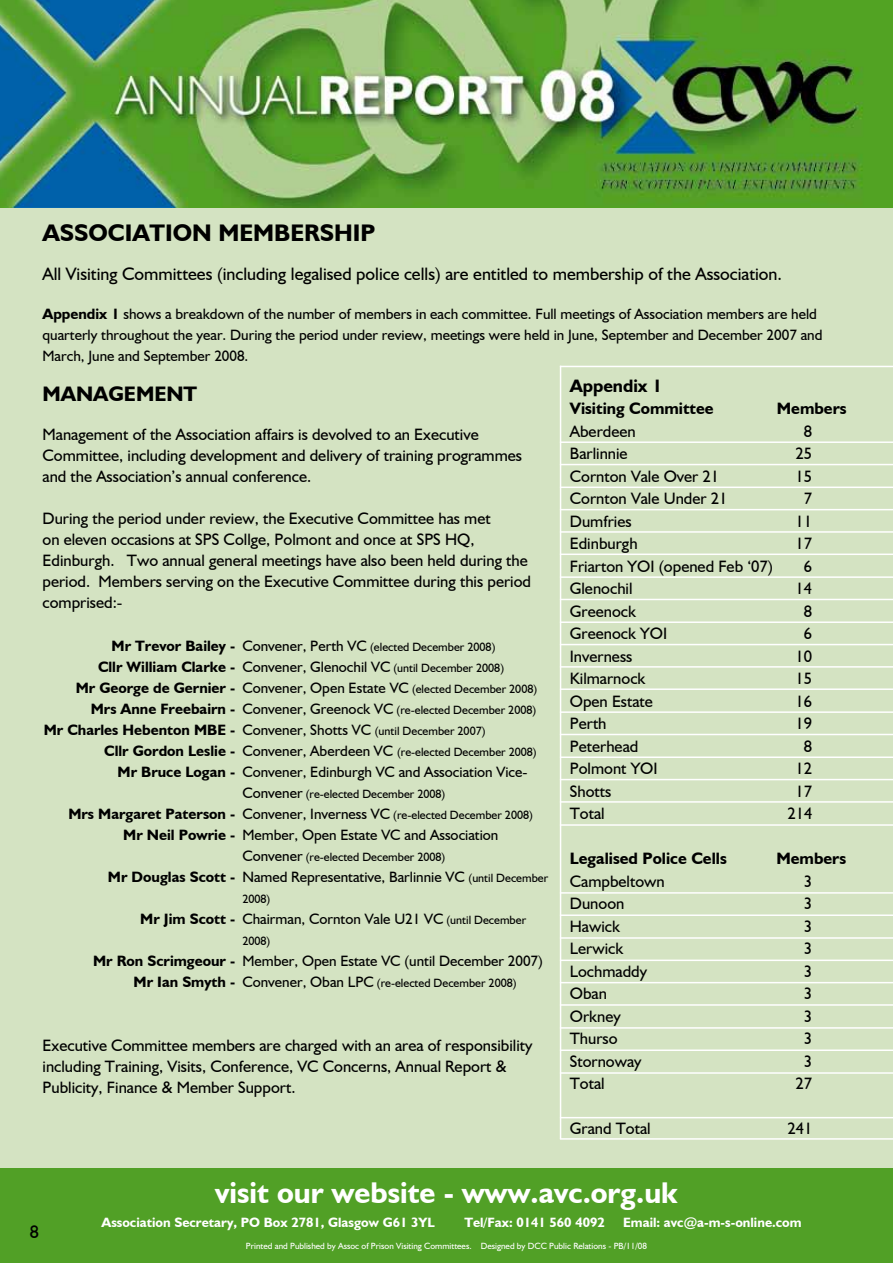
<style>
.page{position:relative;width:893px;height:1263px;background:#fff}
.page>*{position:absolute;margin:0;border:0;box-sizing:border-box;transform-origin:0 0}
.t1{font:700 30px "Humanist 521 BT";color:#fff}
.t2{font:700 24px "Humanist 521 BT";color:#000}
.t3{font:700 21px "Humanist 521 BT";color:#000}
.t4{font:18px "Humanist 521 BT";color:#000}
.t5{font:700 18px "Humanist 521 BT";color:#000}
.t6{font:16.5px/21px "Humanist 521 BT";color:#000}
.t7{font:700 16.5px "Humanist 521 BT";color:#000}
.t8{font:15px/21px "Humanist 521 BT";color:#000}
.t9{font:700 15px/21px "Humanist 521 BT";color:#000;text-align:right}
.t10{font:700 13.5px "Humanist 521 BT";color:#fff}
.t11{font:12px/21px "Humanist 521 BT";color:#000}
.t12{font:9px "Humanist 521 BT";color:#fff}
.s1{font-weight:700}
.s2{font-size:15px}
.s3{font-size:12px}
</style>
<div class="page">
<div style="left:0;top:193px;width:893px;height:1070px;background:#d4e3c2"></div>
<div style="left:0;top:1168px;width:893px;height:95px;background:#51a026"></div>
<hr style="left:560px;top:366px;width:1px;height:773px;background:#fff">
<hr style="left:560px;top:441px;width:333px;height:2px;background:#fff">
<hr style="left:560px;top:464px;width:333px;height:1px;background:#fff">
<hr style="left:560px;top:486px;width:333px;height:2px;background:#fff">
<hr style="left:560px;top:509px;width:333px;height:1px;background:#fff">
<hr style="left:560px;top:531px;width:333px;height:2px;background:#fff">
<hr style="left:560px;top:553px;width:333px;height:2px;background:#fff">
<hr style="left:560px;top:576px;width:333px;height:2px;background:#fff">
<hr style="left:560px;top:599px;width:333px;height:1px;background:#fff">
<hr style="left:560px;top:621px;width:333px;height:2px;background:#fff">
<hr style="left:560px;top:644px;width:333px;height:1px;background:#fff">
<hr style="left:560px;top:666px;width:333px;height:2px;background:#fff">
<hr style="left:560px;top:688px;width:333px;height:2px;background:#fff">
<hr style="left:560px;top:711px;width:333px;height:2px;background:#fff">
<hr style="left:560px;top:734px;width:333px;height:1px;background:#fff">
<hr style="left:560px;top:756px;width:333px;height:2px;background:#fff">
<hr style="left:560px;top:779px;width:333px;height:1px;background:#fff">
<hr style="left:560px;top:801px;width:333px;height:2px;background:#fff">
<hr style="left:560px;top:824px;width:333px;height:2px;background:#fff">
<hr style="left:560px;top:892px;width:333px;height:2px;background:#fff">
<hr style="left:560px;top:914px;width:333px;height:2px;background:#fff">
<hr style="left:560px;top:937px;width:333px;height:2px;background:#fff">
<hr style="left:560px;top:959px;width:333px;height:2px;background:#fff">
<hr style="left:560px;top:982px;width:333px;height:1px;background:#fff">
<hr style="left:560px;top:1004px;width:333px;height:2px;background:#fff">
<hr style="left:560px;top:1027px;width:333px;height:2px;background:#fff">
<hr style="left:560px;top:1049px;width:333px;height:2px;background:#fff">
<hr style="left:560px;top:1072px;width:333px;height:2px;background:#fff">
<hr style="left:560px;top:1117px;width:333px;height:1px;background:#fff">
<hr style="left:560px;top:1138px;width:333px;height:2px;background:#fff">
<hr style="left:560px;top:366px;width:333px;height:1px;background:#fff">
<img style="left:0;top:0;width:893px;height:207px">
<h2 class="t2" style="left:43px;top:218px;width:334px">ASSOCIATION MEMBERSHIP</h2>
<p class="t4" style="left:43px;top:263px;width:741px">All Visiting Committees (including legalised police cells) are entitled to membership of the Association.</p>
<p class="t8" style="left:43px;top:303px;width:781px"><span class="s1">Appendix 1</span> shows a breakdown of the number of members in each committee. Full meetings of Association members are held quarterly throughout the year. During the period under review, meetings were held in June, September and December 2007 and<br>March, June and September 2008.</p>
<p class="t3" style="left:43px;top:381px;width:156px">MANAGEMENT</p>
<p class="t6" style="left:43px;top:423px;width:481px">Management of the Association affairs is devolved to an Executive<br>Committee, including development and delivery of training programmes and the Association’s annual conference.</p>
<p class="t6" style="left:43px;top:507px;width:490px">During the period under review, the Executive Committee has met<br>on eleven occasions at SPS Collge, Polmont and once at SPS HQ, Edinburgh. Two annual general meetings have also been held during the period. Members serving on the Executive Committee during this period comprised:-</p>
<p class="t5" style="left:570px;top:374px;width:94px">Appendix 1</p>
<p class="t7" style="left:570px;top:398px;width:145px">Visiting Committee</p>
<p class="t7" style="left:777px;top:398px;width:71px">Members</p>
<p class="t6" style="left:570px;top:420px;width:67px">Aberdeen</p>
<p class="t6" style="left:804px;top:420px;width:10px">8</p>
<p class="t6" style="left:570px;top:443px;width:59px">Barlinnie</p>
<p class="t6" style="left:796px;top:443px;width:18px">25</p>
<p class="t6" style="left:570px;top:465px;width:151px">Cornton Vale Over 21</p>
<p class="t6" style="left:796px;top:465px;width:18px">15</p>
<p class="t6" style="left:570px;top:488px;width:159px">Cornton Vale Under 21</p>
<p class="t6" style="left:804px;top:488px;width:10px">7</p>
<p class="t6" style="left:570px;top:510px;width:63px">Dumfries</p>
<p class="t6" style="left:796px;top:510px;width:18px">11</p>
<p class="t6" style="left:570px;top:533px;width:69px">Edinburgh</p>
<p class="t6" style="left:796px;top:533px;width:18px">17</p>
<p class="t6" style="left:570px;top:555px;width:205px">Friarton YOI (opened Feb ‘07)</p>
<p class="t6" style="left:804px;top:555px;width:10px">6</p>
<p class="t6" style="left:570px;top:578px;width:64px">Glenochil</p>
<p class="t6" style="left:796px;top:578px;width:18px">14</p>
<p class="t6" style="left:570px;top:600px;width:68px">Greenock</p>
<p class="t6" style="left:804px;top:600px;width:10px">8</p>
<p class="t6" style="left:570px;top:623px;width:99px">Greenock YOI</p>
<p class="t6" style="left:804px;top:623px;width:10px">6</p>
<p class="t6" style="left:570px;top:645px;width:64px">Inverness</p>
<p class="t6" style="left:796px;top:645px;width:18px">10</p>
<p class="t6" style="left:570px;top:668px;width:77px">Kilmarnock</p>
<p class="t6" style="left:796px;top:668px;width:18px">15</p>
<p class="t6" style="left:570px;top:690px;width:85px">Open Estate</p>
<p class="t6" style="left:796px;top:690px;width:18px">16</p>
<p class="t6" style="left:570px;top:713px;width:38px">Perth</p>
<p class="t6" style="left:796px;top:713px;width:18px">19</p>
<p class="t6" style="left:570px;top:735px;width:70px">Peterhead</p>
<p class="t6" style="left:804px;top:735px;width:10px">8</p>
<p class="t6" style="left:570px;top:758px;width:89px">Polmont YOI</p>
<p class="t6" style="left:796px;top:758px;width:18px">12</p>
<p class="t6" style="left:570px;top:780px;width:43px">Shotts</p>
<p class="t6" style="left:796px;top:780px;width:18px">17</p>
<p class="t6" style="left:570px;top:803px;width:36px">Total</p>
<p class="t6" style="left:787px;top:803px;width:26px">214</p>
<p class="t7" style="left:570px;top:848px;width:158px">Legalised Police Cells</p>
<p class="t7" style="left:776px;top:848px;width:71px">Members</p>
<p class="t6" style="left:570px;top:870px;width:97px">Campbeltown</p>
<p class="t6" style="left:804px;top:870px;width:10px">3</p>
<p class="t6" style="left:570px;top:893px;width:56px">Dunoon</p>
<p class="t6" style="left:804px;top:893px;width:10px">3</p>
<p class="t6" style="left:570px;top:915px;width:52px">Hawick</p>
<p class="t6" style="left:804px;top:915px;width:10px">3</p>
<p class="t6" style="left:570px;top:938px;width:55px">Lerwick</p>
<p class="t6" style="left:804px;top:938px;width:10px">3</p>
<p class="t6" style="left:570px;top:960px;width:79px">Lochmaddy</p>
<p class="t6" style="left:804px;top:960px;width:10px">3</p>
<p class="t6" style="left:570px;top:983px;width:39px">Oban</p>
<p class="t6" style="left:804px;top:983px;width:10px">3</p>
<p class="t6" style="left:570px;top:1005px;width:52px">Orkney</p>
<p class="t6" style="left:804px;top:1005px;width:10px">3</p>
<p class="t6" style="left:570px;top:1028px;width:49px">Thurso</p>
<p class="t6" style="left:804px;top:1028px;width:10px">3</p>
<p class="t6" style="left:570px;top:1050px;width:73px">Stornoway</p>
<p class="t6" style="left:804px;top:1050px;width:10px">3</p>
<p class="t6" style="left:570px;top:1073px;width:36px">Total</p>
<p class="t6" style="left:796px;top:1073px;width:18px">27</p>
<p class="t6" style="left:570px;top:1118px;width:82px">Grand Total</p>
<p class="t6" style="left:787px;top:1118px;width:26px">241</p>
<p class="t11" style="left:242px;top:636px;width:255px"><span class="s2">Convener, Perth VC</span> (elected December 2008)</p>
<p class="t8" style="left:242px;top:656px;width:296px">Convener, Glenochil VC <span class="s3">(until December 2008)<br></span>Convener, Open Estate VC <span class="s3">(elected December 2008)</span></p>
<p class="t11" style="left:242px;top:699px;width:296px"><span class="s2">Convener, Greenock VC</span> (re-elected December 2008)<br><span class="s2">Convener, Shotts VC</span> (until December 2007)<br><span class="s2">Convener, Aberdeen VC</span> (re-elected December 2008)</p>
<p class="t8" style="left:242px;top:761px;width:287px">Convener, Edinburgh VC and Association Vice-</p>
<p class="t11" style="left:242px;top:783px;width:292px"><span class="s2">Convener</span> (re-elected December 2008)<br><span class="s2">Convener, Inverness VC</span> (re-elected December 2008)</p>
<p class="t8" style="left:242px;top:824px;width:258px">Member, Open Estate VC and Association</p>
<p class="t11" style="left:242px;top:846px;width:205px"><span class="s2">Convener</span> (re-elected December 2008)</p>
<p class="t8" style="left:242px;top:866px;width:307px">Named Representative, Barlinnie VC <span class="s3">(until December</span></p>
<p class="t11" style="left:242px;top:888px;width:30px">2008)</p>
<p class="t8" style="left:242px;top:908px;width:285px">Chairman, Cornton Vale U21 VC <span class="s3">(until December</span></p>
<p class="t11" style="left:242px;top:930px;width:30px">2008)</p>
<p class="t8" style="left:242px;top:950px;width:302px">Member, Open Estate VC (until December 2007)</p>
<p class="t11" style="left:242px;top:972px;width:276px"><span class="s2">Convener, Oban LPC</span> (re-elected December 2008)</p>
<p class="t9" style="left:44px;top:635px;width:193px">Mr Trevor Bailey -<br>Cllr William Clarke -<br>Mr George de Gernier -<br>Mrs Anne Freebairn -<br>Mr Charles Hebenton MBE -<br>Cllr Gordon Leslie -<br>Mr Bruce Logan -</p>
<p class="t9" style="left:68px;top:803px;width:168px">Mrs Margaret Paterson -<br>Mr Neil Powrie -</p>
<p class="t9" style="left:108px;top:866px;width:129px">Mr Douglas Scott -</p>
<p class="t9" style="left:140px;top:908px;width:97px">Mr Jim Scott -</p>
<p class="t9" style="left:93px;top:950px;width:144px">Mr Ron Scrimgeour -<br>Mr Ian Smyth -</p>
<p class="t6" style="left:43px;top:1034px;width:491px">Executive Committee members are charged with an area of responsibility including Training, Visits, Conference, VC Concerns, Annual Report &amp;<br>Publicity, Finance &amp; Member Support.</p>
<p class="t4" style="left:30px;top:1220px;width:11px">8</p>
<h1 class="t1" style="left:215px;top:1174px;width:464px">visit our website - www.avc.org.uk</h1>
<p class="t10" style="left:102px;top:1214px;width:335px">Association Secretary, PO Box 2781, Glasgow G61 3YL</p>
<p class="t10" style="left:464px;top:1214px;width:142px">Tel/Fax: 0141 560 4092</p>
<p class="t10" style="left:623px;top:1214px;width:180px">Email: avc@a-m-s-online.com</p>
<p class="t12" style="left:246px;top:1240px;width:402px">Printed and Published by Assoc of Prison Visiting Committees. Designed by DCC Public Relations - PB/11/08</p>
</div>
